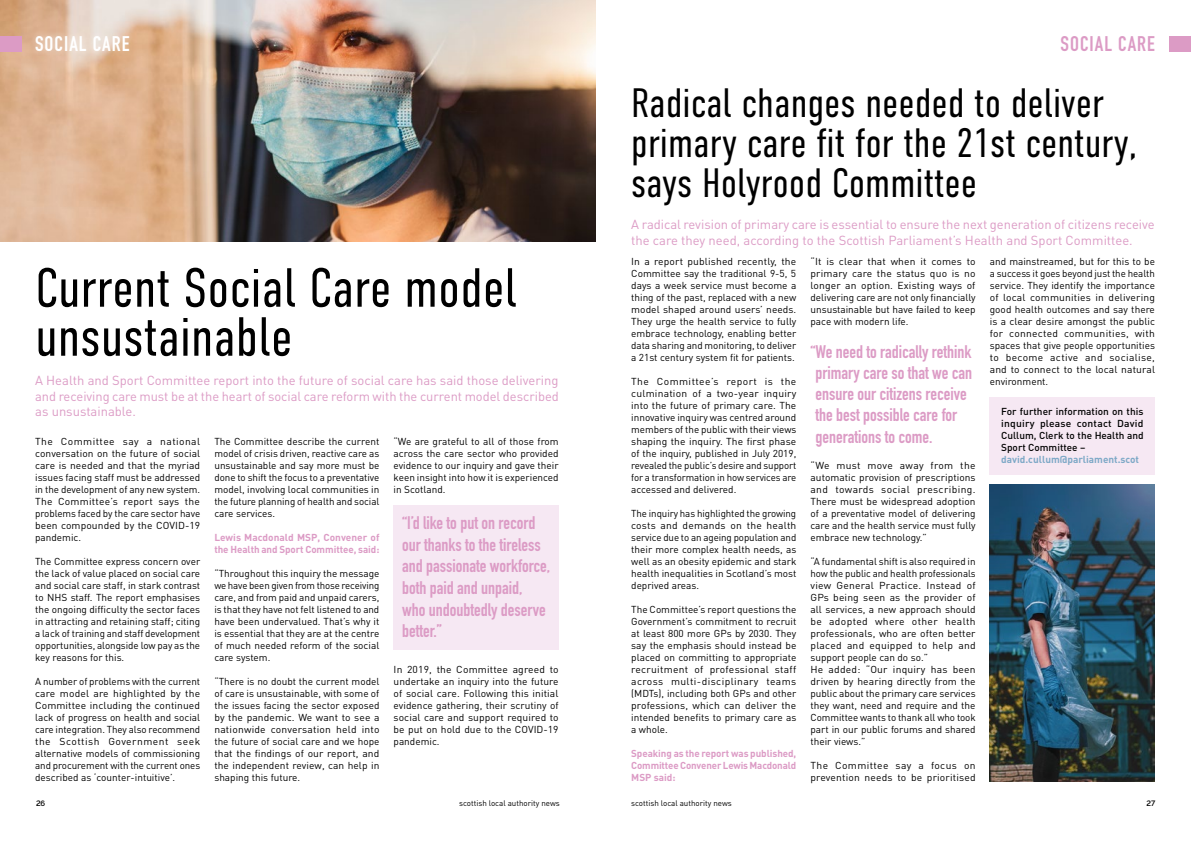
<style>
.page{position:relative;width:1191px;height:842px;background:#fff}
.page>*{position:absolute;margin:0;border:0;box-sizing:border-box;transform-origin:0 0}
.t1{font:300 55px/49px "DIN Condensed";color:#000}
.t2{font:300 41px/40px "DIN Condensed";color:#000}
.t3{font:20.9px "DIN Engschrift Std";letter-spacing:.05em;color:#fff}
.t4{font:20.9px "DIN Engschrift Std";letter-spacing:.05em;color:#dc9bc5}
.t5{font:18px/21.6px "DIN Engschrift Std";color:#dc9bc5}
.t6{font:13px/15.6px "DIN Pro";color:#dc9bc5;text-align:justify}
.t7{font:10px/12px "DIN Pro";color:#000;text-align:justify}
.t8{font:700 10px/12px "DIN Pro";letter-spacing:-.005em;color:#dc9bc5}
.t9{font:500 10px/12px "DIN Pro";color:#000;text-align:justify}
.t10{font:700 10px "DIN Pro";color:#7ea9c7}
.t11{font:8px "DIN Pro";color:#000}
.t12{font:600 7.7px "Raleway";color:#000}
</style>
<div class="page">
<div style="left:393px;top:505px;width:165px;height:144px;background:#f6e8f3"></div>
<img style="left:0;top:0;width:595px;height:241px">
<div style="left:30px;top:29px;width:105px;height:29px;background:#fff;opacity:.5"></div>
<div style="left:0;top:36px;width:22px;height:15px;background:#dc9bc5"></div>
<div style="left:990px;top:397px;width:165px;height:78px;background:#f6e8f3"></div>
<div style="left:1169px;top:36px;width:22px;height:15px;background:#dc9bc5"></div>
<img style="left:989px;top:484px;width:165px;height:297px">
<h3 class="t3" style="left:35px;top:31px;width:96px">SOCIAL CARE</h3>
<h1 class="t1" style="left:35px;top:264px;width:483px">Current Social Care model unsustainable</h1>
<h3 class="t6" style="left:35px;top:372px;width:525px">A Health and Sport Committee report into the future of social care has said those delivering and receiving care must be at the heart of social care reform with the current model described as unsustainable.</h3>
<p class="t7" style="left:35px;top:435px;width:167px">The Committee say a national conversation on the future of social care is needed and that the myriad issues facing staff must be addressed in the development of any new system.<br>The Committee’s report says the problems faced by the care sector have been compounded by the COVID-19 pandemic.</p>
<p class="t7" style="left:35px;top:555px;width:167px">The Committee express concern over the lack of value placed on social care and social care staff, in stark contrast to NHS staff. The report emphasises the ongoing difficulty the sector faces in attracting and retaining staff; citing a lack of training and staff development opportunities, alongside low pay as the key reasons for this.</p>
<p class="t7" style="left:35px;top:675px;width:167px">A number of problems with the current care model are highlighted by the Committee including the continued lack of progress on health and social care integration. They also recommend the Scottish Government seek alternative models of commissioning and procurement with the current ones described as ‘counter-intuitive’.</p>
<p class="t7" style="left:393px;top:435px;width:167px">“We are grateful to all of those from across the care sector who provided evidence to our inquiry and gave their keen insight into how it is experienced in Scotland.</p>
<h3 class="t5" style="left:402px;top:512px;width:149px">“I’d like to put on record our thanks to the tireless and passionate workforce, both paid and unpaid, who undoubtedly deserve better.”</h3>
<p class="t7" style="left:393px;top:663px;width:167px">In 2019, the Committee agreed to undertake an inquiry into the future of social care. Following this initial evidence gathering, their scrutiny of social care and support required to be put on hold due to the COVID-19 pandemic.</p>
<p class="t7" style="left:214px;top:435px;width:166px">The Committee describe the current model of crisis driven, reactive care as unsustainable and say more must be done to shift the focus to a preventative model, involving local communities in the future planning of health and social care services.</p>
<p class="t8" style="left:214px;top:531px;width:167px">Lewis Macdonald MSP, Convener of the Health and Sport Committee, said:</p>
<p class="t7" style="left:214px;top:567px;width:167px">“Throughout this inquiry the message we have been given from those receiving care, and from paid and unpaid carers, is that they have not felt listened to and have been undervalued. That’s why it is essential that they are at the centre of much needed reform of the social care system.</p>
<p class="t7" style="left:214px;top:675px;width:167px">“There is no doubt the current model of care is unsustainable, with some of the issues facing the sector exposed by the pandemic. We want to see a nationwide conversation held into the future of social care and we hope that the findings of our report, and the independent review, can help in shaping this future.</p>
<h3 class="t4" style="left:1060px;top:31px;width:96px">SOCIAL CARE</h3>
<h2 class="t2" style="left:631px;top:83px;width:508px">Radical changes needed to deliver primary care fit for the 21st century, says Holyrood Committee</h2>
<h3 class="t6" style="left:631px;top:216px;width:525px">A radical revision of primary care is essential to ensure the next generation of citizens receive the care they need, according to the Scottish Parliament’s Health and Sport Committee.</h3>
<p class="t7" style="left:631px;top:255px;width:167px">In a report published recently, the Committee say the traditional 9-5, 5 days a week service must become a thing of the past, replaced with a new model shaped around users’ needs.<br>They urge the health service to fully embrace technology, enabling better data sharing and monitoring, to deliver a 21st century system fit for patients.</p>
<p class="t7" style="left:631px;top:375px;width:167px">The Committee’s report is the culmination of a two-year inquiry into the future of primary care. The innovative inquiry was centred around members of the public with their views shaping the inquiry. The first phase of the inquiry, published in July 2019, revealed the public’s desire and support for a transformation in how services are accessed and delivered.</p>
<p class="t7" style="left:631px;top:507px;width:167px">The inquiry has highlighted the growing costs and demands on the health service due to an ageing population and their more complex health needs, as well as an obesity epidemic and stark health inequalities in Scotland’s most deprived areas.</p>
<p class="t7" style="left:631px;top:603px;width:167px">The Committee’s report questions the Government’s commitment to recruit at least 800 more GPs by 2030. They say the emphasis should instead be placed on committing to appropriate recruitment of professional staff across multi-disciplinary teams (MDTs), including both GPs and other professions, which can deliver the intended benefits to primary care as a whole.</p>
<p class="t8" style="left:631px;top:747px;width:167px;text-align:justify">Speaking as the report was published, Committee Convener Lewis Macdonald MSP said:</p>
<p class="t7" style="left:810px;top:255px;width:167px">“It is clear that when it comes to primary care the status quo is no longer an option. Existing ways of delivering care are not only financially unsustainable but have failed to keep pace with modern life.</p>
<h3 class="t5" style="left:810px;top:341px;width:163px;line-height:21.2px">“We need to radically rethink primary care so that we can ensure our citizens receive the best possible care for generations to come.</h3>
<p class="t7" style="left:810px;top:459px;width:167px">“We must move away from the automatic provision of prescriptions and towards social prescribing.<br>There must be widespread adoption of a preventative model of delivering care and the health service must fully embrace new technology.”</p>
<p class="t7" style="left:810px;top:555px;width:167px;text-align:left">“A fundamental shift is also required in how the public and health professionals view General Practice. Instead of GPs being seen as the provider of all services, a new approach should be adopted where other health professionals, who are often better placed and equipped to help and support people can do so.”<br>He added: “Our inquiry has been driven by hearing directly from the public about the primary care services they want, need and require and the Committee wants to thank all who took part in our public forums and shared their views.”</p>
<p class="t7" style="left:810px;top:759px;width:167px">The Committee say a focus on prevention needs to be prioritised</p>
<p class="t7" style="left:989px;top:255px;width:167px">and mainstreamed, but for this to be a success it goes beyond just the health service. They identify the importance of local communities in delivering good health outcomes and say there is a clear desire amongst the public for connected communities, with spaces that give people opportunities to become active and socialise, and to connect to the local natural environment.</p>
<p class="t9" style="left:1001px;top:405px;width:144px">For further information on this inquiry please contact David Cullum, Clerk to the Health and Sport Committee –</p>
<p class="t10" style="left:1001px;top:452px;width:139px">david.cullum@parliament.scot</p>
<p class="t12" style="left:36px;top:799px;width:11px">26</p>
<p class="t11" style="left:459px;top:797px;width:102px">scottish local authority news</p>
<p class="t11" style="left:631px;top:797px;width:102px">scottish local authority news</p>
<p class="t12" style="left:1146px;top:799px;width:10px">27</p>
</div>
